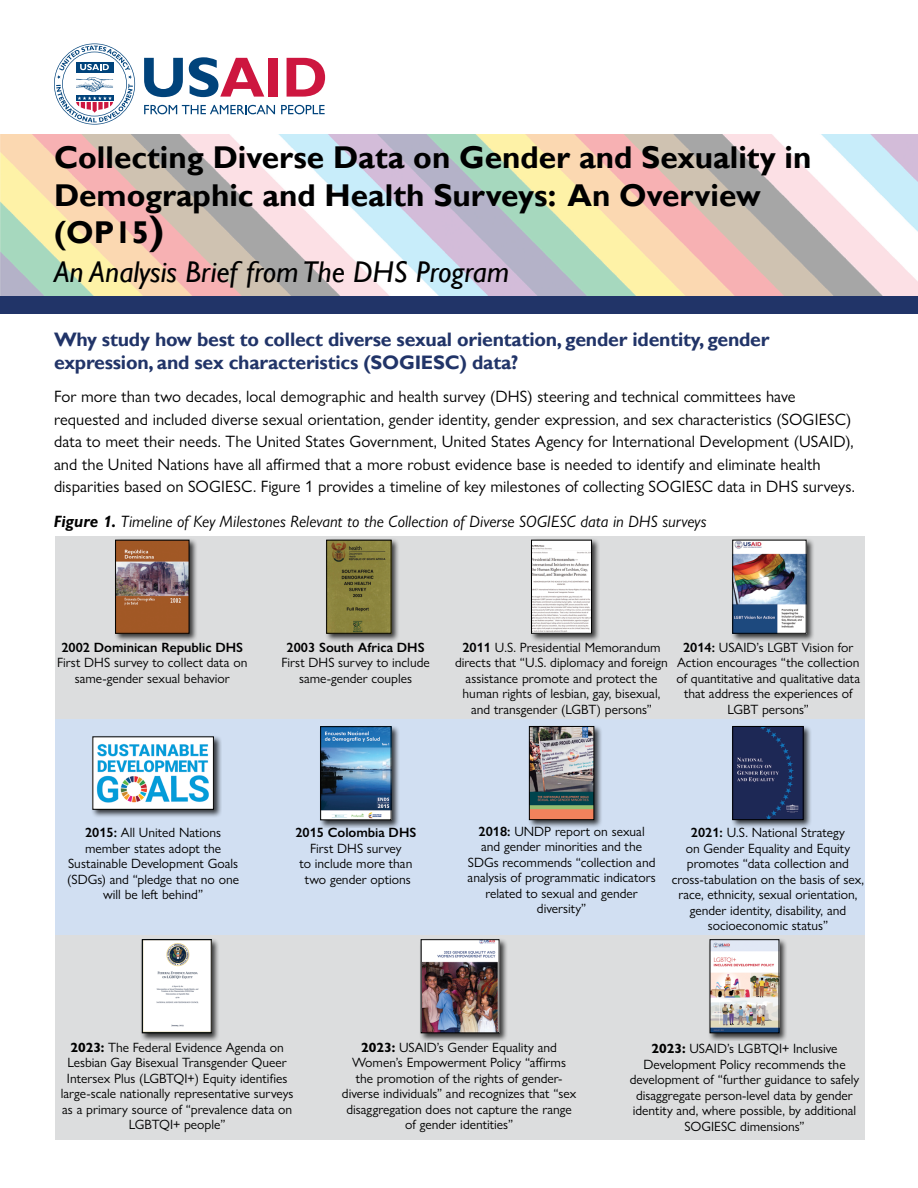
<style>
.page{position:relative;width:918px;height:1188px;background:#fff}
.page>*{position:absolute;margin:0;border:0;box-sizing:border-box;transform-origin:0 0}
.t1{font:700 31.5px/37.5px "Gill Sans";color:#000}
.t2{font:italic 30px "Gill Sans";color:#000}
.t3{font:700 19.5px/22.5px "Gill Sans";letter-spacing:-.01em;color:#213468}
.t4{font:16.5px/22.5px "Gill Sans Nova";letter-spacing:.005em;color:#000}
.t5{font:italic 16.5px "Gill Sans Nova";color:#000}
.t6{font:13.5px/15.6px "Gill Sans Nova";color:#000;text-align:center}
.t7{font:600 13.5px "Gill Sans Nova";color:#000}
.s1{font-size:39px}
.s2{font-weight:700}
.s3{font-weight:600}
</style>
<div class="page">
<img style="left:0;top:134px;width:918px;height:162px">
<svg style="left:144px;top:58px;width:39px;height:39px"></svg>
<svg style="left:144px;top:105px;width:131px;height:9px"></svg>
<svg style="left:281px;top:105px;width:44px;height:9px"></svg>
<svg style="left:189px;top:57px;width:75px;height:40px"></svg>
<div style="left:269px;top:58px;width:9px;height:39px;background:#cd163f"></div>
<svg style="left:287px;top:58px;width:38px;height:39px"></svg>
<svg style="left:54px;top:44px;width:81px;height:80px"></svg>
<div style="left:0;top:296px;width:918px;height:17px;background:#213468"></div>
<div style="left:55px;top:536px;width:810px;height:183px;background:#dcddde"></div>
<div style="left:55px;top:935px;width:810px;height:205px;background:#dcddde"></div>
<div style="left:55px;top:719px;width:810px;height:216px;background:#d1dff2"></div>
<div style="left:113px;top:538px;width:84px;height:104px;background:#000;opacity:.75"></div>
<img style="left:117px;top:542px;width:70px;height:90px">
<div style="left:115px;top:540px;width:74px;height:94px;border:1px solid #000"></div>
<div style="left:318px;top:725px;width:82px;height:103px;background:#000;opacity:.75"></div>
<img style="left:322px;top:728px;width:68px;height:90px">
<div style="left:320px;top:726px;width:72px;height:94px;border:1px solid #000"></div>
<div style="left:324px;top:538px;width:76px;height:104px;background:#000;opacity:.75"></div>
<img style="left:328px;top:542px;width:62px;height:90px">
<div style="left:326px;top:540px;width:66px;height:94px;border:1px solid #000"></div>
<div style="left:529px;top:538px;width:71px;height:104px;background:#000;opacity:.75"></div>
<img style="left:533px;top:542px;width:57px;height:90px">
<div style="left:531px;top:540px;width:61px;height:94px;border:1px solid #000"></div>
<div style="left:730px;top:538px;width:85px;height:104px;background:#000;opacity:.75"></div>
<img style="left:734px;top:542px;width:71px;height:90px">
<div style="left:732px;top:540px;width:75px;height:94px;border:1px solid #000"></div>
<div style="left:730px;top:724px;width:82px;height:104px;background:#000;opacity:.75"></div>
<img style="left:734px;top:728px;width:68px;height:90px">
<div style="left:732px;top:726px;width:72px;height:94px;border:1px solid #000"></div>
<div style="left:708px;top:938px;width:80px;height:103px;background:#000;opacity:.75"></div>
<img style="left:712px;top:941px;width:65px;height:90px">
<div style="left:710px;top:939px;width:69px;height:94px;border:1px solid #000"></div>
<div style="left:419px;top:938px;width:89px;height:103px;background:#000;opacity:.75"></div>
<img style="left:423px;top:941px;width:74px;height:90px">
<div style="left:421px;top:939px;width:78px;height:94px;border:1px solid #000"></div>
<div style="left:140px;top:938px;width:80px;height:103px;background:#000;opacity:.75"></div>
<img style="left:144px;top:941px;width:66px;height:90px">
<div style="left:142px;top:939px;width:70px;height:94px;border:1px solid #000"></div>
<div style="left:527px;top:724px;width:76px;height:104px;background:#000;opacity:.75"></div>
<img style="left:531px;top:728px;width:61px;height:90px">
<div style="left:529px;top:726px;width:65px;height:94px;border:1px solid #000"></div>
<div style="left:91px;top:735px;width:131px;height:83px;background:#000;opacity:.75"></div>
<img style="left:94px;top:738px;width:118px;height:70px">
<div style="left:92px;top:736px;width:122px;height:74px;border:1px solid #000"></div>
<h1 class="t1" style="left:54px;top:140px;width:759px">Collecting Diverse Data on Gender and Sexuality in<br>Demographic and Health Surveys: An Overview (OP15<span class="s1">)</span></h1>
<h2 class="t2" style="left:54px;top:255px;width:457px">An Analysis Brief from The DHS Program</h2>
<h3 class="t3" style="left:54px;top:329px;width:717px">Why study how best to collect diverse sexual orientation, gender identity, gender expression, and sex characteristics (SOGIESC) data?</h3>
<p class="t4" style="left:54px;top:385px;width:802px">For more than two decades, local demographic and health survey (DHS) steering and technical committees have requested and included diverse sexual orientation, gender identity, gender expression, and sex characteristics (SOGIESC) data to meet their needs. The United States Government, United States Agency for International Development (USAID), and the United Nations have all affirmed that a more robust evidence base is needed to identify and eliminate health disparities based on SOGIESC. Figure 1 provides a timeline of key milestones of collecting SOGIESC data in DHS surveys.</p>
<p class="t5" style="left:54px;top:511px;width:654px"><span class="s2">Figure 1.</span> Timeline of Key Milestones Relevant to the Collection of Diverse SOGIESC data in DHS surveys</p>
<p class="t7" style="left:61px;top:639px;width:183px">2002 Dominican Republic DHS</p>
<p class="t6" style="left:57px;top:655px;width:192px">First DHS survey to collect data on same-gender sexual behavior</p>
<p class="t7" style="left:287px;top:639px;width:140px">2003 South Africa DHS</p>
<p class="t6" style="left:281px;top:655px;width:150px">First DHS survey to include same-gender couples</p>
<p class="t6" style="left:455px;top:639px;width:214px"><span class="s3">2011</span> U.S. Presidential Memorandum directs that “U.S. diplomacy and foreign assistance promote and protect the human rights of lesbian, gay, bisexual, and transgender (LGBT) persons”</p>
<p class="t6" style="left:676px;top:639px;width:185px"><span class="s3">2014:</span> USAID’s LGBT Vision for<br>Action encourages “the collection of quantitative and qualitative data that address the experiences of<br>LGBT persons”</p>
<p class="t6" style="left:67px;top:825px;width:173px"><span class="s3">2015:</span> All United Nations member states adopt the<br>Sustainable Development Goals (SDGs) and “pledge that no one will be left behind”</p>
<p class="t7" style="left:295px;top:824px;width:123px">2015 Colombia DHS</p>
<p class="t6" style="left:299px;top:840px;width:114px">First DHS survey<br>to include more than two gender options</p>
<p class="t6" style="left:468px;top:823px;width:190px"><span class="s3">2018:</span> UNDP report on sexual and gender minorities and the<br>SDGs recommends “collection and analysis of programmatic indicators related to sexual and gender diversity”</p>
<p class="t6" style="left:672px;top:825px;width:194px"><span class="s3">2021:</span> U.S. National Strategy<br>on Gender Equality and Equity promotes “data collection and cross-tabulation on the basis of sex, race, ethnicity, sexual orientation, gender identity, disability, and socioeconomic status”</p>
<p class="t6" style="left:61px;top:1039px;width:234px"><span class="s2">2023:</span> The Federal Evidence Agenda on Lesbian Gay Bisexual Transgender Queer Intersex Plus (LGBTQI+) Equity identifies large-scale nationally representative surveys as a primary source of “prevalence data on LGBTQI+ people”</p>
<p class="t6" style="left:342px;top:1039px;width:236px"><span class="s2">2023:</span> USAID’s Gender Equality and Women’s Empowerment Policy “affirms the promotion of the rights of gender&shy;diverse individuals” and recognizes that “sex disaggregation does not capture the range of gender identities”</p>
<p class="t6" style="left:630px;top:1041px;width:231px"><span class="s2">2023:</span> USAID’s LGBTQI+ Inclusive Development Policy recommends the development of “further guidance to safely disaggregate person-level data by gender identity and, where possible, by additional SOGIESC dimensions”</p>
</div>
